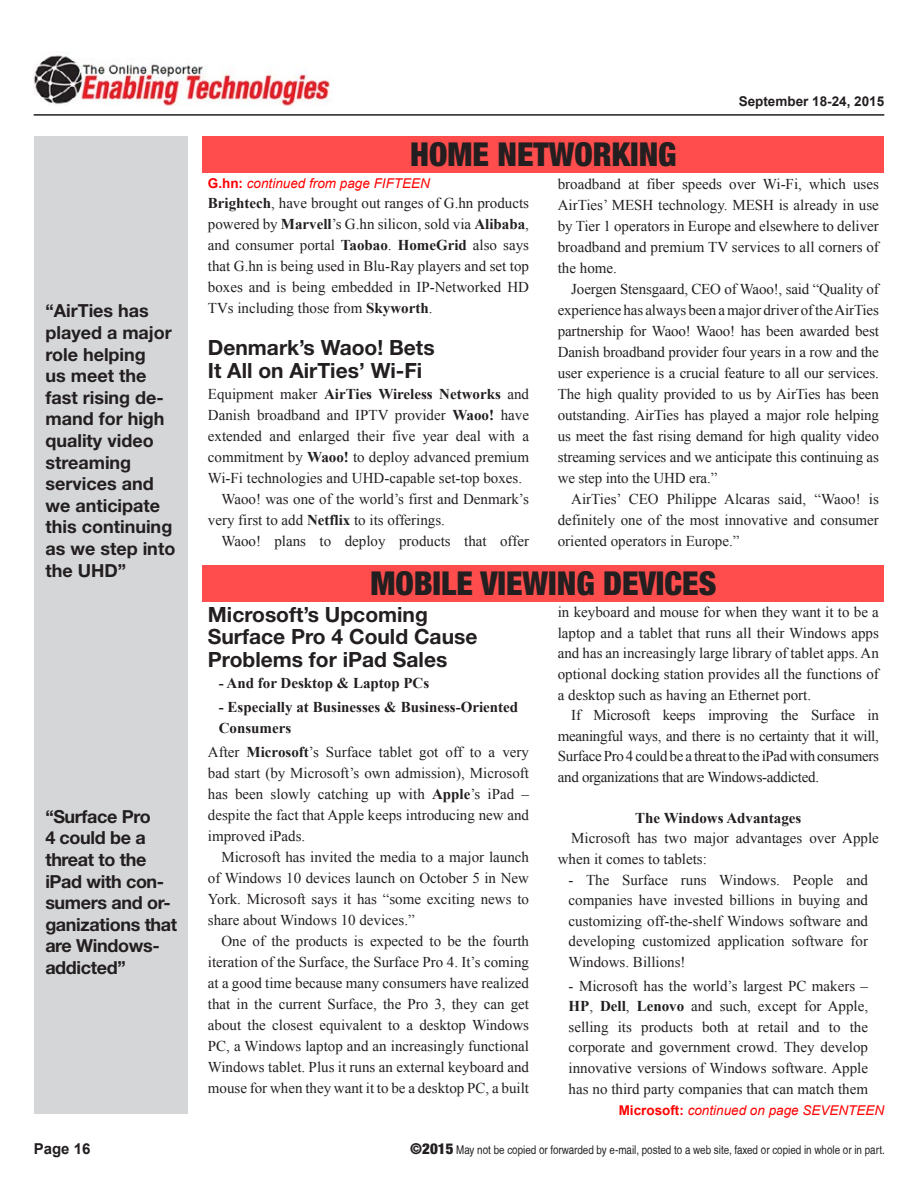
<style>
.page{position:relative;width:918px;height:1188px;background:#fff}
.page>*{position:absolute;margin:0;border:0;box-sizing:border-box;transform-origin:0 0}
.t1{font:900 condensed 33px "Helvetica Neue LT Std";color:#231f20}
.t2{font:700 21px/22.5px "Helvetica Neue LT Std";color:#231f20}
.t3{font:700 18px/21.6px "Helvetica Neue LT Std";color:#231f20}
.t4{font:700 18px/21.6px "Helvetica Neue LT Std";letter-spacing:-.02em;color:#231f20}
.t5{font:15px/21px "Times New Roman";color:#231f20;text-align:justify}
.t6{font:700 15px/21px "Times New Roman";color:#231f20}
.t7{font:700 15px "Arial";color:#231f20}
.t8{font:italic 13.5px "Arial";color:#f00}
.t9{font:700 13.5px "Arial";color:#231f20}
.t10{font:condensed 12px "Helvetica";color:#231f20}
.s1{font-weight:700;font-style:normal}
.s2{font-weight:700}
.s3{font-weight:400}
.s4{font-family:"Helvetica Neue LT Std";font-weight:900;font-size:15px}
</style>
<div class="page">
<div style="left:34px;top:137px;width:154px;height:977px;background:#d5d6d8"></div>
<img style="left:34px;top:53px;width:296px;height:53px">
<hr style="left:34px;top:114px;width:850px;height:2px;background:#231f20">
<div style="left:202px;top:136px;width:682px;height:36px;background:#ff4d4d"></div>
<div style="left:202px;top:565px;width:682px;height:37px;background:#ff4d4d"></div>
<p class="t3" style="left:45px;top:300px;width:131px">“AirTies has played a major role helping<br>us meet the fast rising de&shy;mand for high quality video streaming services and we anticipate this continuing as we step into the UHD”</p>
<p class="t4" style="left:45px;top:805px;width:133px">“Surface Pro<br>4 could be a threat to the iPad with con&shy;sumers and or&shy;ganizations that are Windows&shy;addicted”</p>
<h1 class="t1" style="left:410px;top:134px;width:268px">HOME NETWORKING</h1>
<p class="t9" style="left:739px;top:92px;width:147px">September 18-24, 2015</p>
<p class="t8" style="left:208px;top:175px;width:224px"><span class="s1">G.hn:</span> continued from page FIFTEEN</p>
<p class="t5" style="left:208px;top:193px;width:323px"><span class="s2">Brightech</span>, have brought out ranges of G.hn products powered by <span class="s2">Marvell</span>’s G.hn silicon, sold via <span class="s2">Alibaba</span>, and consumer portal <span class="s2">Taobao</span>. <span class="s2">HomeGrid</span> also says that G.hn is being used in Blu-Ray players and set top boxes and is being embedded in IP-Networked HD TVs including those from <span class="s2">Skyworth</span>.</p>
<h2 class="t2" style="left:208px;top:336px;width:228px">Denmark’s Waoo! Bets<br>It All on AirTies’ Wi-Fi</h2>
<p class="t6" style="left:208px;top:383px;width:323px"><span class="s3">Equipment maker</span> AirTies Wireless Networks <span class="s3">and</span></p>
<p class="t5" style="left:208px;top:404px;width:323px">Danish broadband and IPTV provider <span class="s2">Waoo!</span> have</p>
<p class="t5" style="left:208px;top:425px;width:323px">extended and enlarged their five year deal with a</p>
<p class="t5" style="left:208px;top:446px;width:323px">commitment by <span class="s2">Waoo!</span> to deploy advanced premium</p>
<p class="t5" style="left:208px;top:467px;width:316px">Wi-Fi technologies and UHD-capable set-top boxes.</p>
<p class="t5" style="left:221px;top:488px;width:309px">Waoo! was one of the world’s first and Denmark’s</p>
<p class="t5" style="left:208px;top:509px;width:239px">very first to add <span class="s2">Netflix</span> to its offerings.</p>
<p class="t5" style="left:221px;top:530px;width:309px">Waoo! plans to deploy products that offer</p>
<p class="t5" style="left:558px;top:173px;width:323px">broadband at fiber speeds over Wi-Fi, which uses AirTies’ MESH technology. MESH is already in use by Tier 1 operators in Europe and elsewhere to deliver broadband and premium TV services to all corners of the home.</p>
<p class="t5" style="left:558px;top:278px;width:323px;text-indent:14px">Joergen Stensgaard, CEO of Waoo!, said “Quality of experience has always been a major driver of the AirTies partnership for Waoo! Waoo! has been awarded best Danish broadband provider four years in a row and the user experience is a crucial feature to all our services.<br>The high quality provided to us by AirTies has been outstanding. AirTies has played a major role helping us meet the fast rising demand for high quality video streaming services and we anticipate this continuing as we step into the UHD era.”</p>
<p class="t5" style="left:558px;top:488px;width:323px;text-indent:14px">AirTies’ CEO Philippe Alcaras said, “Waoo! is definitely one of the most innovative and consumer oriented operators in Europe.”</p>
<h1 class="t1" style="left:370px;top:563px;width:348px">MOBILE VIEWING DEVICES</h1>
<h2 class="t2" style="left:208px;top:603px;width:271px">Microsoft’s Upcoming<br>Surface Pro 4 Could Cause<br>Problems for iPad Sales</h2>
<p class="t6" style="left:219px;top:672px;width:212px">- And for Desktop &amp; Laptop PCs</p>
<p class="t6" style="left:219px;top:696px;width:301px">- Especially at Businesses &amp; Business-Oriented<br>Consumers</p>
<p class="t5" style="left:208px;top:742px;width:323px">After <span class="s2">Microsoft</span>’s Surface tablet got off to a very bad start (by Microsoft’s own admission), Microsoft has been slowly catching up with <span class="s2">Apple</span>’s iPad – despite the fact that Apple keeps introducing new and improved iPads.</p>
<p class="t5" style="left:208px;top:847px;width:323px;text-indent:14px">Microsoft has invited the media to a major launch of Windows 10 devices launch on October 5 in New York. Microsoft says it has “some exciting news to share about Windows 10 devices.”</p>
<p class="t5" style="left:208px;top:931px;width:323px;text-indent:14px">One of the products is expected to be the fourth iteration of the Surface, the Surface Pro 4. It’s coming at a good time because many consumers have realized that in the current Surface, the Pro 3, they can get about the closest equivalent to a desktop Windows PC, a Windows laptop and an increasingly functional Windows tablet. Plus it runs an external keyboard and mouse for when they want it to be a desktop PC, a built</p>
<p class="t5" style="left:558px;top:602px;width:323px;line-height:20.5px">in keyboard and mouse for when they want it to be a laptop and a tablet that runs all their Windows apps and has an increasingly large library of tablet apps. An optional docking station provides all the functions of a desktop such as having an Ethernet port.</p>
<p class="t5" style="left:558px;top:705px;width:323px;line-height:20.5px;text-indent:14px">If Microsoft keeps improving the Surface in meaningful ways, and there is no certainty that it will, Surface Pro 4 could be a threat to the iPad with consumers and organizations that are Windows-addicted.</p>
<p class="t6" style="left:635px;top:807px;width:168px">The Windows Advantages</p>
<p class="t5" style="left:558px;top:828px;width:323px;line-height:20.5px;text-indent:13px">Microsoft has two major advantages over Apple when it comes to tablets:</p>
<p class="t5" style="left:569px;top:869px;width:301px;line-height:20.5px">- The Surface runs Windows. People and companies have invested billions in buying and customizing off-the-shelf Windows software and developing customized application software for Windows. Billions!</p>
<p class="t5" style="left:569px;top:975px;width:301px">- Microsoft has the world’s largest PC makers – <span class="s2">HP</span>, <span class="s2">Dell</span>, <span class="s2">Lenovo</span> and such, except for Apple, selling its products both at retail and to the corporate and government crowd. They develop innovative versions of Windows software. Apple has no third party companies that can match them</p>
<p class="t8" style="left:619px;top:1101px;width:267px"><span class="s1">Microsoft:</span> continued on page SEVENTEEN</p>
<p class="t7" style="left:34px;top:1139px;width:58px">Page 16</p>
<p class="t10" style="left:410px;top:1143px;width:476px"><span class="s4">©2015</span> May not be copied or forwarded by e-mail, posted to a web site, faxed or copied in whole or in part.</p>
</div>
